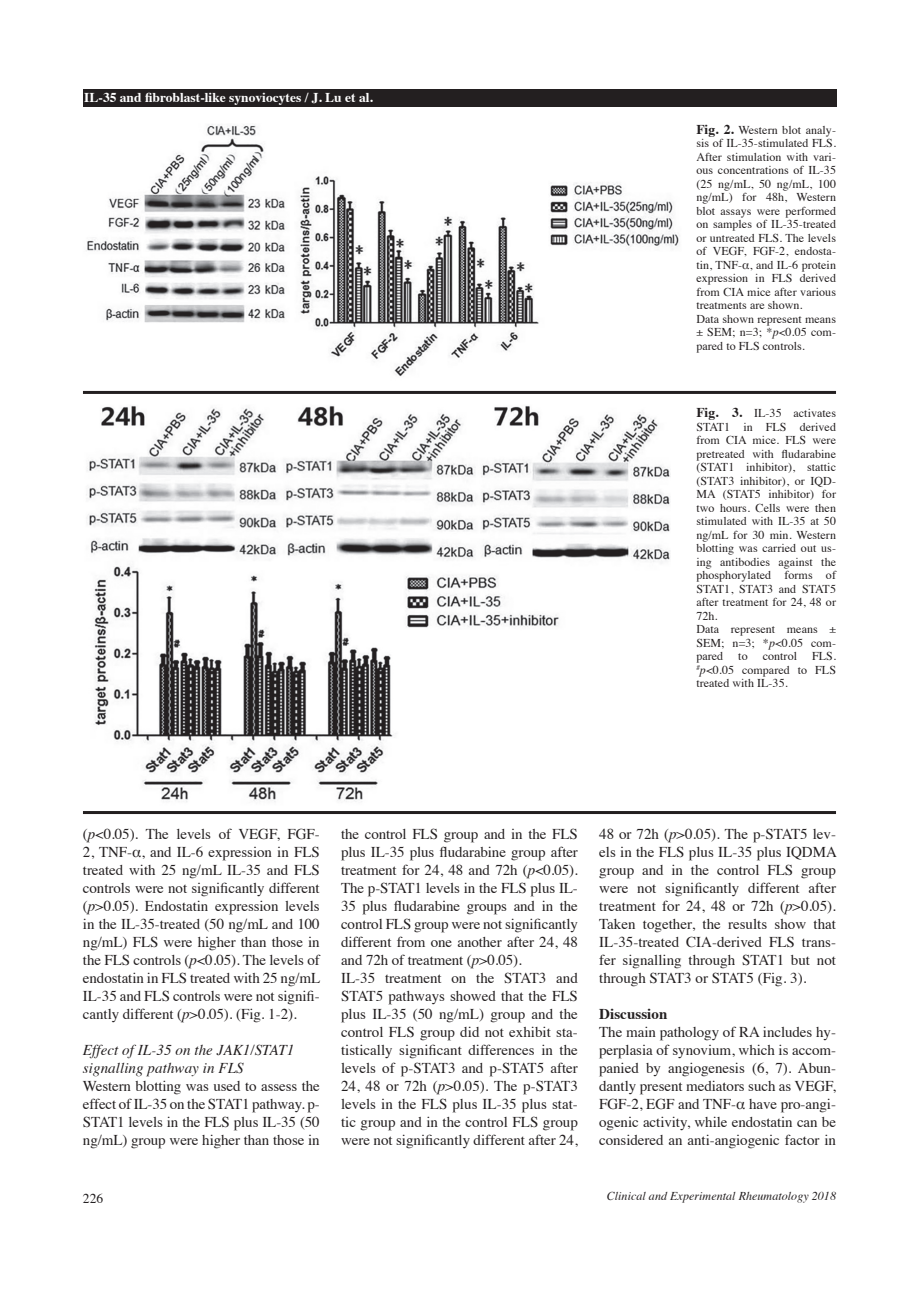
<style>
.page{position:relative;width:919px;height:1289px;background:#fff}
.page>*{position:absolute;margin:0;border:0;box-sizing:border-box;transform-origin:0 0}
.t1{font:15px/18px "Times";letter-spacing:-.005em;color:#231f20;text-align:justify}
.t2{font:italic 15px/18px "Times";letter-spacing:.005em;color:#231f20}
.t3{font:700 15px "Times";letter-spacing:.005em;color:#231f20}
.t4{font:700 13.5px "Times";color:#fff}
.t5{font:13.5px "Times";color:#231f20}
.t6{font:12px/13.5px "Times";letter-spacing:.005em;color:#231f20}
.t7{font:italic 12px "Times";letter-spacing:.005em;color:#231f20}
.s1{font-weight:700;font-size:13.5px}
.s2{font-style:italic}
</style>
<div class="page">
<div style="left:83px;top:89px;width:753px;height:17px;background:#231f20"></div>
<img style="left:86px;top:124px;width:594px;height:253px">
<img style="left:86px;top:405px;width:584px;height:397px">
<hr style="left:83px;top:391px;width:753px;height:3px;background:#231f20">
<hr style="left:83px;top:811px;width:753px;height:3px;background:#231f20">
<p class="t4" style="left:84px;top:84px;width:290px">IL-35 and fibroblast-like synoviocytes / J. Lu et al.</p>
<p class="t6" style="left:696px;top:122px;width:141px"><span class="s1">Fig. 2.</span> Western blot analy&shy;sis of IL-35-stimulated FLS.<br>After stimulation with vari&shy;ous concentrations of IL-35 (25 ng/mL, 50 ng/mL, 100 ng/mL) for 48h, Western blot assays were performed on samples of IL-35-treated or untreated FLS. The levels of VEGF, FGF-2, endosta&shy;tin, TNF-α, and IL-6 protein expression in FLS derived from CIA mice after various treatments are shown.<br>Data shown represent means ± SEM; n=3; *<span class="s2">p</span>&lt;0.05 com&shy;pared to FLS controls.</p>
<p class="t6" style="left:696px;top:405px;width:141px"><span class="s1">Fig. 3.</span> IL-35 activates<br>STAT1 in FLS derived from CIA mice. FLS were pretreated with fludarabine (STAT1 inhibitor), stattic (STAT3 inhibitor), or IQD-<br>MA (STAT5 inhibitor) for two hours. Cells were then stimulated with IL-35 at 50 ng/mL for 30 min. Western blotting was carried out us&shy;ing antibodies against the phosphorylated forms of<br>STAT1, STAT3 and STAT5 after treatment for 24, 48 or<br>72h.<br>Data represent means ±<br>SEM; n=3; *<span class="s2">p</span>&lt;0.05 com&shy;pared</p>
<p class="t6" style="left:738px;top:648px;width:11px">to</p>
<p class="t6" style="left:762px;top:648px;width:36px">control</p>
<p class="t6" style="left:696px;top:648px;width:141px;text-align:justify;text-indent:116px">FLS. <sup>#</sup><span class="s2">p</span>&lt;0.05 compared to FLS treated with IL-35.</p>
<p class="t1" style="left:83px;top:823px;width:239px">(<span class="s2">p</span>&lt;0.05). The levels of VEGF, FGF-2, TNF-α, and IL-6 expression in FLS treated with 25 ng/mL IL-35 and FLS controls were not significantly different (<span class="s2">p</span>&gt;0.05). Endostatin expression levels in the IL-35-treated (50 ng/mL and 100 ng/mL) FLS were higher than those in the FLS controls (<span class="s2">p</span>&lt;0.05). The levels of endostatin in FLS treated with 25 ng/mL IL-35 and FLS controls were not signifi&shy;cantly different (<span class="s2">p</span>&gt;0.05). (Fig. 1-2).</p>
<p class="t2" style="left:83px;top:1039px;width:213px">Effect of IL-35 on the JAK1/STAT1 signalling pathway in FLS</p>
<p class="t1" style="left:83px;top:1075px;width:238px">Western blotting was used to assess the effect of IL-35 on the STAT1 pathway. p-STAT1 levels in the FLS plus IL-35 (50 ng/mL) group were higher than those in</p>
<p class="t1" style="left:341px;top:823px;width:238px;text-align:left">the control FLS group and in the FLS plus IL-35 plus fludarabine group after treatment for 24, 48 and 72h (<span class="s2">p</span>&lt;0.05).<br>The p-STAT1 levels in the FLS plus IL-35 plus fludarabine groups and in the control FLS group were not significantly different from one another after 24, 48 and 72h of treatment (<span class="s2">p</span>&gt;0.05).<br>IL-35 treatment on the STAT3 and STAT5 pathways showed that the FLS plus IL-35 (50 ng/mL) group and the control FLS group did not exhibit sta&shy;tistically significant differences in the levels of p-STAT3 and p-STAT5 after 24, 48 or 72h (<span class="s2">p</span>&gt;0.05). The p-STAT3 levels in the FLS plus IL-35 plus stat&shy;tic group and in the control FLS group were not significantly different after 24,</p>
<p class="t1" style="left:599px;top:823px;width:239px">48 or 72h (<span class="s2">p</span>&gt;0.05). The p-STAT5 lev&shy;els in the FLS plus IL-35 plus IQDMA group and in the control FLS group were not significantly different after treatment for 24, 48 or 72h (<span class="s2">p</span>&gt;0.05).<br>Taken together, the results show that IL-35-treated CIA-derived FLS trans&shy;fer signalling through STAT1 but not through STAT3 or STAT5 (Fig. 3).</p>
<p class="t3" style="left:599px;top:999px;width:70px">Discussion</p>
<p class="t1" style="left:599px;top:1021px;width:238px">The main pathology of RA includes hy&shy;perplasia of synovium, which is accom&shy;panied by angiogenesis (6, 7). Abun&shy;dantly present mediators such as VEGF, FGF-2, EGF and TNF-α have pro-angi&shy;ogenic activity, while endostatin can be considered an anti-angiogenic factor in</p>
<p class="t5" style="left:83px;top:1185px;width:22px">226</p>
<p class="t7" style="left:606px;top:1185px;width:231px">Clinical and Experimental Rheumatology 2018</p>
</div>
